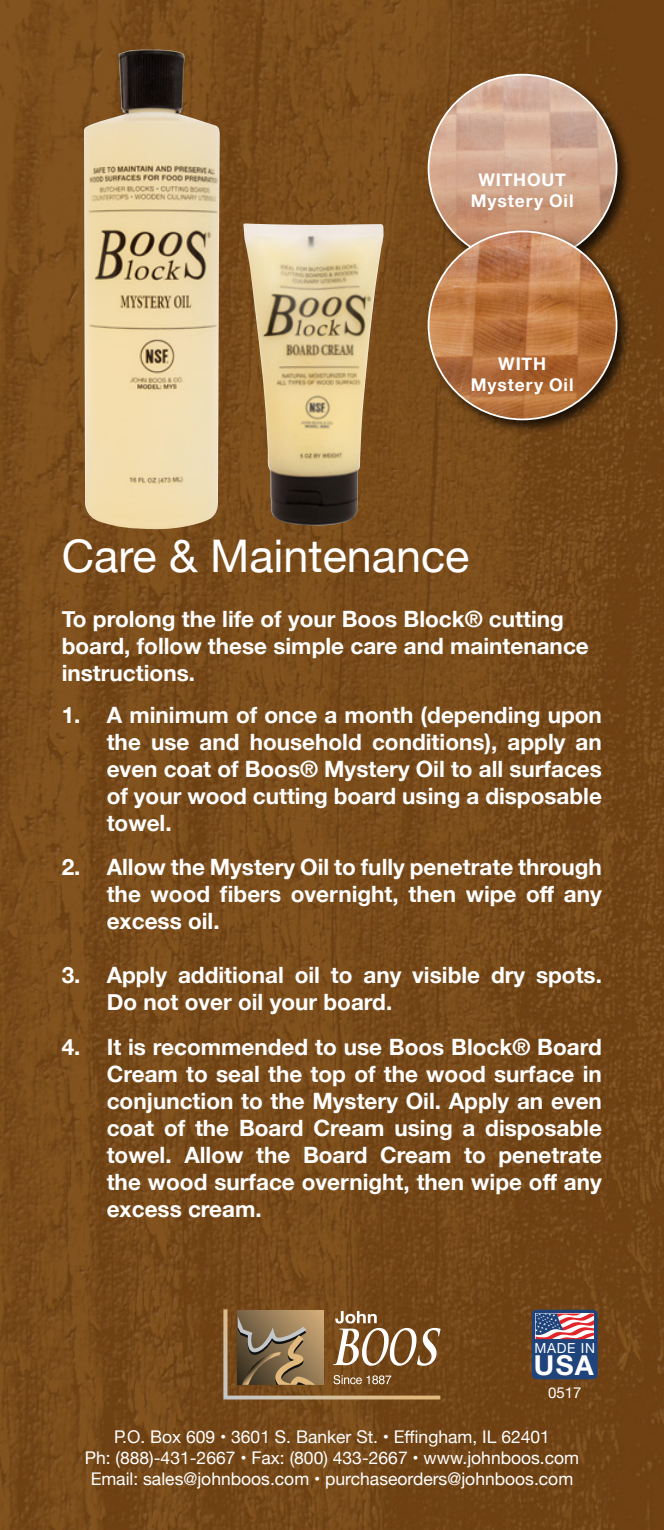
<style>
.page{position:relative;width:664px;height:1530px;background:#fff}
.page>*{position:absolute;margin:0;border:0;box-sizing:border-box;transform-origin:0 0}
.t1{font:45px "Helvetica Neue";color:#fff}
.t2{font:700 27.5px "Helvetica Neue";letter-spacing:.05em;color:#fff}
.t3{font:700 22.5px/27px "Helvetica Neue";color:#fff;text-align:justify}
.t4{font:17.5px "Helvetica Neue";color:#fff}
.t5{font:700 17.5px "Helvetica Neue";letter-spacing:.05em;color:#fff}
.t6{font:15px "Helvetica Neue";color:#fff}
.t7{font:14px "Helvetica Neue";letter-spacing:.05em;color:#fff}
</style>
<div class="page">
<img style="left:0;top:0;width:664px;height:1530px">
<img style="left:83px;top:50px;width:137px;height:480px">
<img style="left:243px;top:223px;width:140px;height:303px">
<div style="left:425px;top:71px;width:208px;height:208px;background:#000;opacity:.75"></div>
<img style="left:428px;top:75px;width:188px;height:188px;border-radius:94px">
<div style="left:425px;top:228px;width:208px;height:208px;background:#000;opacity:.75"></div>
<img style="left:428px;top:231px;width:188px;height:188px;border-radius:94px">
<svg style="left:223px;top:1309px;width:217px;height:91px;background:#8e6e49"></svg>
<div style="left:532px;top:1310px;width:66px;height:69px;background:#1f437b;border-radius:5px"></div>
<svg style="left:535px;top:1313px;width:59px;height:26px"></svg>
<p class="t5" style="left:478px;top:166px;width:89px">WITHOUT</p>
<p class="t5" style="left:471px;top:187px;width:104px">Mystery Oil</p>
<p class="t5" style="left:498px;top:350px;width:49px">WITH</p>
<p class="t5" style="left:471px;top:371px;width:104px">Mystery Oil</p>
<p class="t1" style="left:62px;top:524px;width:409px">Care &amp; Maintenance</p>
<p class="t3" style="left:62px;top:606px;width:504px">To prolong the life of your Boos Block® cutting</p>
<p class="t3" style="left:62px;top:633px;width:528px">board, follow these simple care and maintenance</p>
<p class="t3" style="left:62px;top:660px;width:135px">instructions.</p>
<p class="t3" style="left:107px;top:702px;width:497px;text-indent:-45px">1. A minimum of once a month (depending upon the use and household conditions), apply an even coat of Boos® Mystery Oil to all surfaces of your wood cutting board using a disposable towel.</p>
<p class="t3" style="left:107px;top:855px;width:497px;text-indent:-45px">2. Allow the Mystery Oil to fully penetrate through the wood fibers overnight, then wipe off any excess oil.</p>
<p class="t3" style="left:107px;top:963px;width:496px;text-indent:-45px">3. Apply additional oil to any visible dry spots.<br>Do not over oil your board.</p>
<p class="t3" style="left:107px;top:1034px;width:497px;text-indent:-45px">4. It is recommended to use Boos Block® Board Cream to seal the top of the wood surface in conjunction to the Mystery Oil. Apply an even coat of the Board Cream using a disposable towel. Allow the Board Cream to penetrate the wood surface overnight, then wipe off any excess cream.</p>
<p class="t7" style="left:534px;top:1338px;width:62px">MADE IN</p>
<p class="t2" style="left:534px;top:1344px;width:61px">USA</p>
<p class="t6" style="left:548px;top:1382px;width:35px">0517</p>
<p class="t7" style="left:435px;top:1420px;width:62px">MADE IN</p>
<p class="t2" style="left:435px;top:1426px;width:61px">USA</p>
<p class="t2" style="left:534px;top:1426px;width:61px">USA</p>
<p class="t4" style="left:114px;top:1425px;width:437px">P.O. Box 609 • 3601 S. Banker St. • Effingham, IL 62401</p>
<p class="t4" style="left:85px;top:1446px;width:496px">Ph: (888)-431-2667 • Fax: (800) 433-2667 • www.johnboos.com</p>
<p class="t4" style="left:91px;top:1467px;width:484px">Email: sales@johnboos.com • purchaseorders@johnboos.com</p>
</div>
